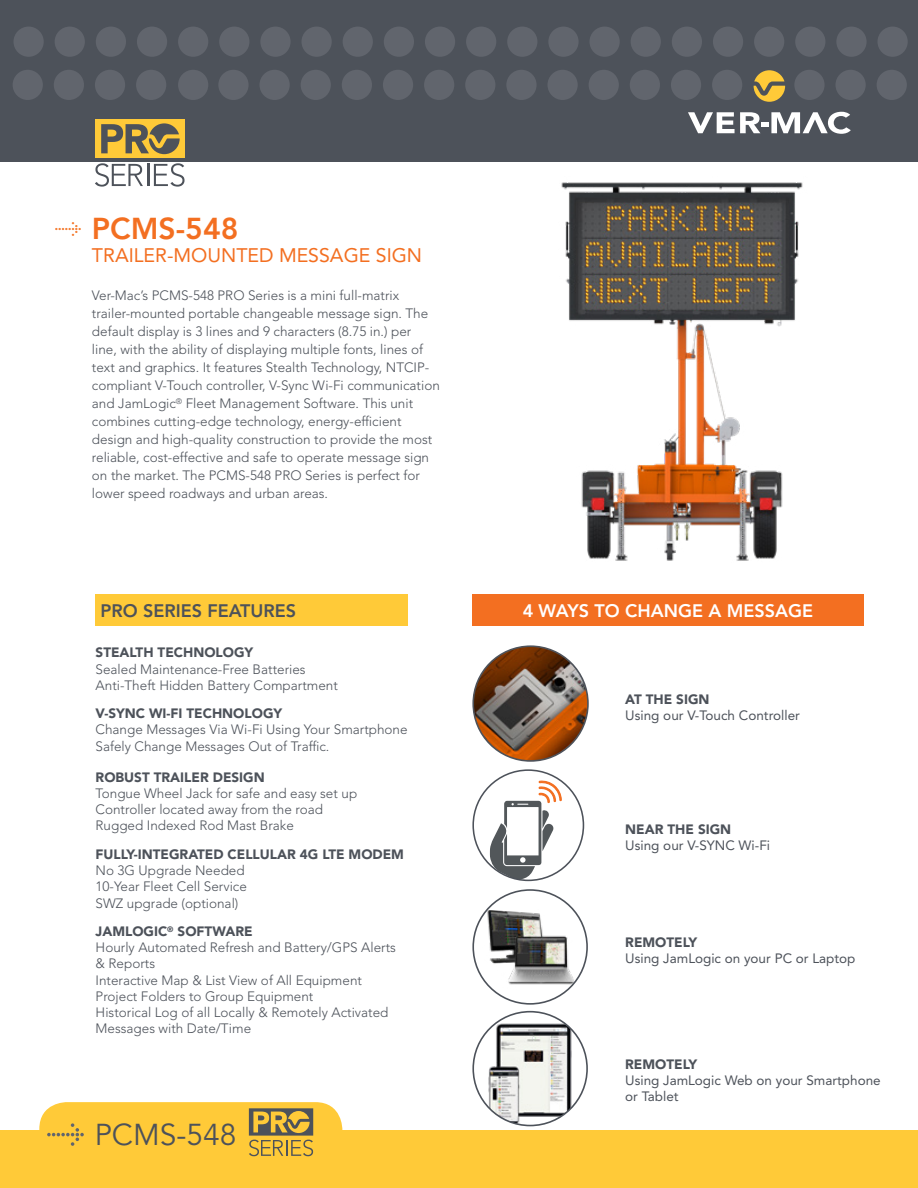
<style>
.page{position:relative;width:918px;height:1188px;background:#fff}
.page>*{position:absolute;margin:0;border:0;box-sizing:border-box;transform-origin:0 0}
.t1{font:30px "Avenir LT Std";color:#4d525a}
.t2{font:800 30px "Avenir LT Std";color:#f36f21}
.t3{font:19.5px "Avenir LT Std";color:#f36f21}
.t4{font:800 18px "Avenir LT Std";color:#fff}
.t5{font:800 18px "Avenir LT Std";color:#4d525a}
.t6{font:300 13.5px/16.2px "Avenir LT Std";color:#4d525a}
.t7{font:900 13.5px "Avenir LT Std";color:#4d525a}
.t8{font:13.5px/16.2px "Avenir LT Std";color:#4d525a}
.s1{font-weight:900}
</style>
<div class="page">
<img style="left:561px;top:182px;width:242px;height:379px">
<div style="left:0;top:0;width:918px;height:161px;background:#4d525a"></div>
<div style="left:14px;top:27px;width:30px;height:30px;background:#61656d;border-radius:50%"></div>
<div style="left:13px;top:70px;width:30px;height:30px;background:#61656d;border-radius:50%"></div>
<div style="left:384px;top:27px;width:30px;height:30px;background:#61656d;border-radius:50%"></div>
<div style="left:383px;top:70px;width:30px;height:30px;background:#61656d;border-radius:50%"></div>
<div style="left:178px;top:27px;width:30px;height:30px;background:#61656d;border-radius:50%"></div>
<div style="left:548px;top:27px;width:31px;height:30px;background:#61656d;border-radius:50%"></div>
<div style="left:547px;top:70px;width:31px;height:30px;background:#61656d;border-radius:50%"></div>
<div style="left:96px;top:27px;width:30px;height:30px;background:#61656d;border-radius:50%"></div>
<div style="left:95px;top:70px;width:30px;height:30px;background:#61656d;border-radius:50%"></div>
<div style="left:466px;top:27px;width:30px;height:30px;background:#61656d;border-radius:50%"></div>
<div style="left:465px;top:70px;width:30px;height:30px;background:#61656d;border-radius:50%"></div>
<div style="left:260px;top:27px;width:31px;height:30px;background:#61656d;border-radius:50%"></div>
<div style="left:259px;top:70px;width:31px;height:30px;background:#61656d;border-radius:50%"></div>
<div style="left:631px;top:27px;width:30px;height:30px;background:#61656d;border-radius:50%"></div>
<div style="left:630px;top:70px;width:30px;height:30px;background:#61656d;border-radius:50%"></div>
<div style="left:795px;top:27px;width:30px;height:30px;background:#61656d;border-radius:50%"></div>
<div style="left:794px;top:70px;width:31px;height:30px;background:#61656d;border-radius:50%"></div>
<div style="left:178px;top:70px;width:30px;height:30px;background:#61656d;border-radius:50%"></div>
<div style="left:55px;top:27px;width:30px;height:30px;background:#61656d;border-radius:50%"></div>
<div style="left:54px;top:70px;width:30px;height:30px;background:#61656d;border-radius:50%"></div>
<div style="left:425px;top:27px;width:30px;height:30px;background:#61656d;border-radius:50%"></div>
<div style="left:424px;top:70px;width:30px;height:30px;background:#61656d;border-radius:50%"></div>
<div style="left:137px;top:27px;width:30px;height:30px;background:#61656d;border-radius:50%"></div>
<div style="left:136px;top:70px;width:30px;height:30px;background:#61656d;border-radius:50%"></div>
<div style="left:507px;top:27px;width:30px;height:30px;background:#61656d;border-radius:50%"></div>
<div style="left:506px;top:70px;width:31px;height:30px;background:#61656d;border-radius:50%"></div>
<div style="left:343px;top:27px;width:30px;height:30px;background:#61656d;border-radius:50%"></div>
<div style="left:342px;top:70px;width:30px;height:30px;background:#61656d;border-radius:50%"></div>
<div style="left:713px;top:27px;width:30px;height:30px;background:#61656d;border-radius:50%"></div>
<div style="left:712px;top:70px;width:30px;height:30px;background:#61656d;border-radius:50%"></div>
<div style="left:878px;top:27px;width:30px;height:30px;background:#61656d;border-radius:50%"></div>
<div style="left:877px;top:70px;width:30px;height:30px;background:#61656d;border-radius:50%"></div>
<div style="left:219px;top:27px;width:30px;height:30px;background:#61656d;border-radius:50%"></div>
<div style="left:218px;top:70px;width:31px;height:30px;background:#61656d;border-radius:50%"></div>
<div style="left:589px;top:27px;width:31px;height:30px;background:#61656d;border-radius:50%"></div>
<div style="left:589px;top:70px;width:30px;height:30px;background:#61656d;border-radius:50%"></div>
<div style="left:754px;top:27px;width:30px;height:30px;background:#61656d;border-radius:50%"></div>
<div style="left:302px;top:27px;width:30px;height:30px;background:#61656d;border-radius:50%"></div>
<div style="left:301px;top:70px;width:30px;height:30px;background:#61656d;border-radius:50%"></div>
<div style="left:672px;top:27px;width:30px;height:30px;background:#61656d;border-radius:50%"></div>
<div style="left:671px;top:70px;width:30px;height:30px;background:#61656d;border-radius:50%"></div>
<div style="left:836px;top:27px;width:31px;height:30px;background:#61656d;border-radius:50%"></div>
<div style="left:835px;top:70px;width:31px;height:30px;background:#61656d;border-radius:50%"></div>
<svg style="left:688px;top:112px;width:163px;height:22px"></svg>
<svg style="left:754px;top:70px;width:31px;height:32px"></svg>
<div style="left:0;top:1130px;width:918px;height:58px;background:#ffca38"></div>
<div style="left:39px;top:1102px;width:303px;height:72px;background:#ffca38;border-radius:27px"></div>
<svg style="left:47px;top:1123px;width:37px;height:23px"></svg>
<svg style="left:249px;top:1108px;width:64px;height:48px"></svg>
<svg style="left:55px;top:222px;width:26px;height:14px"></svg>
<div style="left:95px;top:120px;width:90px;height:38px;background:#ffca38"></div>
<svg style="left:101px;top:123px;width:79px;height:31px"></svg>
<svg style="left:95px;top:163px;width:48px;height:24px"></svg>
<hr style="left:147px;top:164px;width:2px;height:22px;background:#4d525a">
<svg style="left:154px;top:163px;width:31px;height:24px"></svg>
<div style="left:472px;top:594px;width:392px;height:32px;background:#f36f21"></div>
<div style="left:96px;top:594px;width:312px;height:32px;background:#ffca38"></div>
<img style="left:473px;top:646px;width:115px;height:115px;border-radius:57px">
<div style="left:472px;top:645px;width:117px;height:117px;border:2px solid #4d525a;border-radius:50%"></div>
<svg style="left:490px;top:780px;width:72px;height:99px"></svg>
<div style="left:472px;top:769px;width:112px;height:112px;border:2px solid #4d525a;border-radius:50%"></div>
<img style="left:483px;top:900px;width:91px;height:92px">
<div style="left:472px;top:889px;width:116px;height:116px;border:2px solid #4d525a;border-radius:50%"></div>
<img style="left:487px;top:1023px;width:86px;height:103px">
<div style="left:472px;top:1011px;width:116px;height:115px;border:2px solid #4d525a;border-radius:50%"></div>
<h1 class="t2" style="left:92px;top:211px;width:148px">PCMS-548</h1>
<h2 class="t3" style="left:92px;top:244px;width:332px">TRAILER-MOUNTED MESSAGE SIGN</h2>
<p class="t6" style="left:92px;top:287px;width:349px;line-height:18px">Ver-Mac’s PCMS-548 PRO Series is a mini full-matrix trailer-mounted portable changeable message sign. The default display is 3 lines and 9 characters (8.75 in.) per<br>line, with the ability of displaying multiple fonts, lines of text and graphics. It features Stealth Technology, NTCIP&shy;compliant V-Touch controller, V-Sync Wi-Fi communication and JamLogic<sup>®</sup> Fleet Management Software. This unit combines cutting-edge technology, energy-efficient design and high-quality construction to provide the most reliable, cost-effective and safe to operate message sign on the market. The PCMS-548 PRO Series is perfect for lower speed roadways and urban areas.</p>
<h3 class="t5" style="left:100px;top:600px;width:197px">PRO SERIES FEATURES</h3>
<p class="t7" style="left:96px;top:644px;width:159px">STEALTH TECHNOLOGY</p>
<p class="t6" style="left:96px;top:661px;width:244px">Sealed Maintenance-Free Batteries<br>Anti-Theft Hidden Battery Compartment</p>
<p class="t7" style="left:96px;top:705px;width:188px">V-SYNC WI-FI TECHNOLOGY</p>
<p class="t6" style="left:96px;top:722px;width:314px">Change Messages Via Wi-Fi Using Your Smartphone<br>Safely Change Messages Out of Traffic.</p>
<p class="t7" style="left:96px;top:769px;width:171px">ROBUST TRAILER DESIGN</p>
<p class="t6" style="left:96px;top:785px;width:263px">Tongue Wheel Jack for safe and easy set up<br>Controller located away from the road<br>Rugged Indexed Rod Mast Brake</p>
<p class="t7" style="left:96px;top:846px;width:310px">FULLY-INTEGRATED CELLULAR 4G LTE MODEM</p>
<p class="t6" style="left:96px;top:862px;width:153px">No 3G Upgrade Needed<br>10-Year Fleet Cell Service<br>SWZ upgrade (optional)</p>
<p class="t6" style="left:96px;top:923px;width:302px"><span class="s1">JAMLOGIC</span><sup>®</sup> <span class="s1">SOFTWARE<br></span>Hourly Automated Refresh and Battery/GPS Alerts &amp; Reports<br>Interactive Map &amp; List View of All Equipment Project Folders to Group Equipment<br>Historical Log of all Locally &amp; Remotely Activated Messages with Date/Time</p>
<h1 class="t1" style="left:95px;top:1118px;width:143px">PCMS-548</h1>
<h3 class="t4" style="left:523px;top:600px;width:292px">4 WAYS TO CHANGE A MESSAGE</h3>
<p class="t7" style="left:625px;top:691px;width:86px">AT THE SIGN</p>
<p class="t8" style="left:625px;top:707px;width:176px">Using our V-Touch Controller</p>
<p class="t7" style="left:625px;top:821px;width:108px">NEAR THE SIGN</p>
<p class="t8" style="left:625px;top:838px;width:146px">Using our V-SYNC Wi-Fi</p>
<p class="t7" style="left:625px;top:934px;width:73px">REMOTELY</p>
<p class="t8" style="left:625px;top:950px;width:232px">Using JamLogic on your PC or Laptop</p>
<p class="t7" style="left:625px;top:1056px;width:73px">REMOTELY</p>
<p class="t8" style="left:625px;top:1072px;width:257px">Using JamLogic Web on your Smartphone or Tablet</p>
</div>
